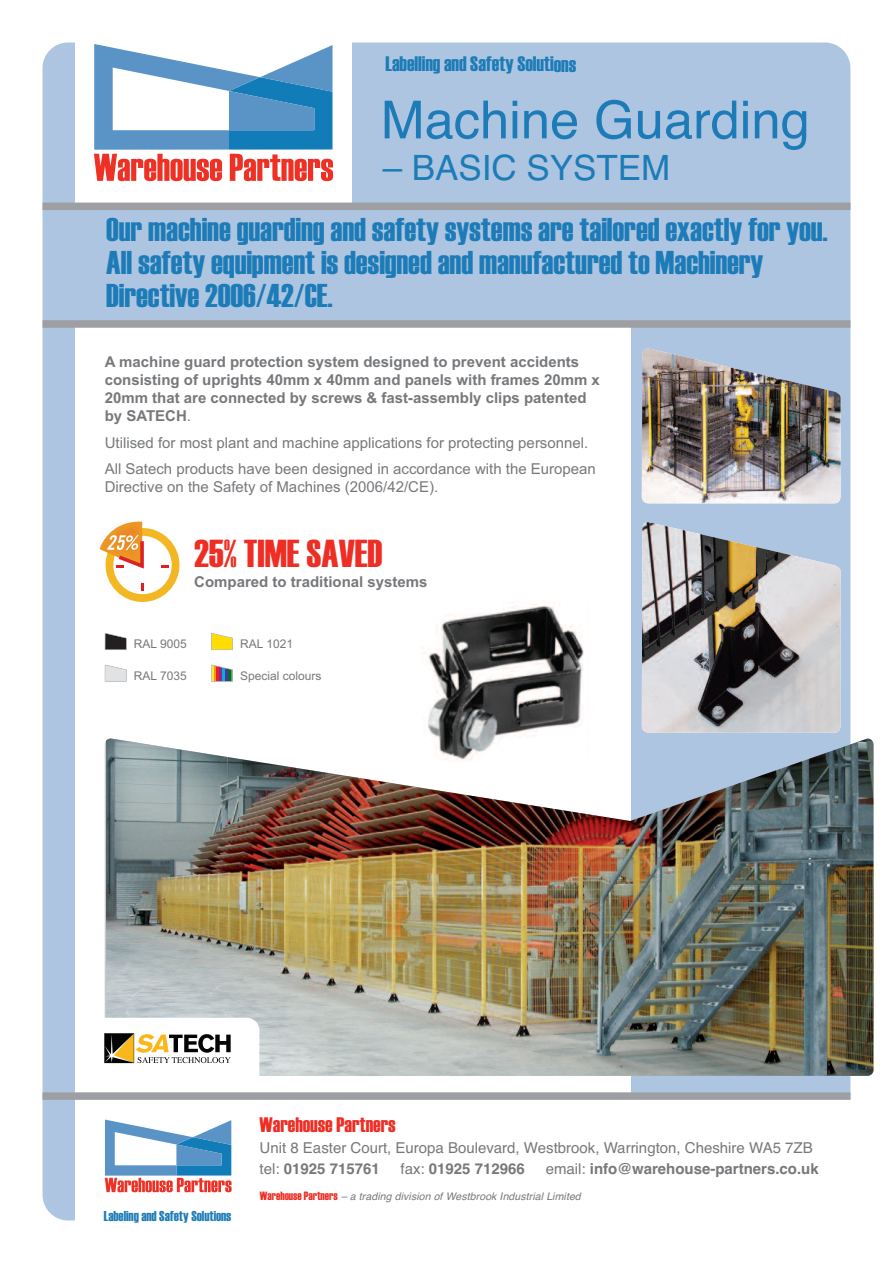
<style>
.page{position:relative;width:893px;height:1263px;background:#fff}
.page>*{position:absolute;margin:0;border:0;box-sizing:border-box;transform-origin:0 0}
.t1{font:52.5px "Helvetica";color:#1d7cb7}
.t2{font:39px "Haettenschweiler";color:#ee2e24}
.t3{font:34.95px "Helvetica";color:#1d7cb7}
.t4{font:33px/33px "Haettenschweiler";color:#1d7cb7}
.t5{font:21px "Haettenschweiler";color:#1d7cb7}
.t6{font:21px "Haettenschweiler";color:#ee2e24}
.t7{font:700 15px/18px "Arial";color:#76787b}
.t8{font:15px/26.5px "Arial";color:#76787b}
.t9{font:15px/21px "Helvetica";color:#76787b}
.t10{font:700 15px "Helvetica";color:#76787b}
.t11{font:14.25px "Haettenschweiler";color:#1d7cb7}
.t12{font:12px "Arial";color:#76787b}
.t13{font:italic 10.5px "Helvetica";letter-spacing:.01em;color:#76787b}
.s1{font-weight:400}
.s2{font-weight:700}
.s3{font-family:"Haettenschweiler";font-style:normal;font-size:12px;color:#ee2e24}
</style>
<div class="page">
<div style="left:43px;top:43px;width:807px;height:1177px;background:#aec5e1;border-radius:26px"></div>
<div style="left:75px;top:33px;width:277px;height:170px;background:#fff"></div>
<svg style="left:94px;top:44px;width:239px;height:137px"></svg>
<div style="left:75px;top:325px;width:555px;height:938px;background:#fff"></div>
<div style="left:43px;top:203px;width:807px;height:7px;background:#9d9fa2"></div>
<div style="left:43px;top:320px;width:807px;height:8px;background:#9d9fa2"></div>
<div style="left:628px;top:1099px;width:232px;height:122px;background:#fff"></div>
<div style="left:43px;top:1092px;width:807px;height:8px;background:#9d9fa2"></div>
<svg style="left:105px;top:1119px;width:127px;height:73px"></svg>
<img style="left:106px;top:738px;width:767px;height:338px">
<img style="left:642px;top:348px;width:199px;height:156px">
<img style="left:642px;top:522px;width:199px;height:211px">
<div style="left:106px;top:528px;width:73px;height:74px;background:#f2b722;border-radius:50%"></div>
<div style="left:113px;top:536px;width:59px;height:58px;background:#fff;border-radius:50%"></div>
<svg style="left:141px;top:584px;width:3px;height:7px"></svg>
<svg style="left:161px;top:565px;width:8px;height:3px"></svg>
<svg style="left:99px;top:521px;width:47px;height:52px"></svg>
<div style="left:92px;top:1018px;width:167px;height:72px;background:#fff;border-radius:13px"></div>
<svg style="left:105px;top:1034px;width:126px;height:29px"></svg>
<svg style="left:105px;top:633px;width:22px;height:17px"></svg>
<svg style="left:211px;top:633px;width:22px;height:17px"></svg>
<svg style="left:105px;top:664px;width:22px;height:18px"></svg>
<svg style="left:211px;top:664px;width:22px;height:18px"></svg>
<img style="left:410px;top:601px;width:189px;height:173px">
<h3 class="t5" style="left:385px;top:52px;width:192px">Labelling and Safety Solutions</h3>
<h1 class="t1" style="left:381px;top:90px;width:430px">Machine Guarding</h1>
<h3 class="t3" style="left:383px;top:148px;width:289px">– BASIC SYSTEM</h3>
<h3 class="t4" style="left:106px;top:211px;width:723px">Our machine guarding and safety systems are tailored exactly for you.<br>All safety equipment is designed and manufactured to Machinery<br>Directive 2006/42/CE.</h3>
<p class="t7" style="left:105px;top:353px;width:497px">A machine guard protection system designed to prevent accidents consisting of uprights 40mm x 40mm and panels with frames 20mm x 20mm that are connected by screws &amp; fast-assembly clips patented by SATECH<span class="s1">.</span></p>
<p class="t8" style="left:105px;top:429px;width:493px">Utilised for most plant and machine applications for protecting personnel.<br>All Satech products have been designed in accordance with the European</p>
<p class="t8" style="left:105px;top:474px;width:335px">Directive on the Safety of Machines (2006/42/CE).</p>
<h2 class="t2" style="left:194px;top:531px;width:190px">25% TIME SAVED</h2>
<p class="t7" style="left:194px;top:572px;width:235px">Compared to traditional systems</p>
<p class="t12" style="left:134px;top:637px;width:54px">RAL 9005</p>
<p class="t12" style="left:240px;top:637px;width:54px">RAL 1021</p>
<p class="t12" style="left:134px;top:668px;width:54px">RAL 7035</p>
<p class="t12" style="left:240px;top:668px;width:83px">Special colours</p>
<h3 class="t6" style="left:260px;top:1113px;width:138px">Warehouse Partners</h3>
<p class="t9" style="left:260px;top:1137px;width:555px">Unit 8 Easter Court, Europa Boulevard, Westbrook, Warrington, Cheshire WA5 7ZB tel: <span class="s2">01925 715761</span></p>
<p class="t10" style="left:401px;top:1160px;width:126px"><span class="s1">fax:</span> 01925 712966</p>
<p class="t10" style="left:546px;top:1160px;width:275px"><span class="s1">email:</span> info@warehouse-partners.co.uk</p>
<p class="t11" style="left:104px;top:1207px;width:129px">Labeling and Safety Solutions</p>
<p class="t13" style="left:260px;top:1190px;width:322px"><span class="s3">Warehouse Partners</span> – a trading division of Westbrook Industrial Limited</p>
</div>
